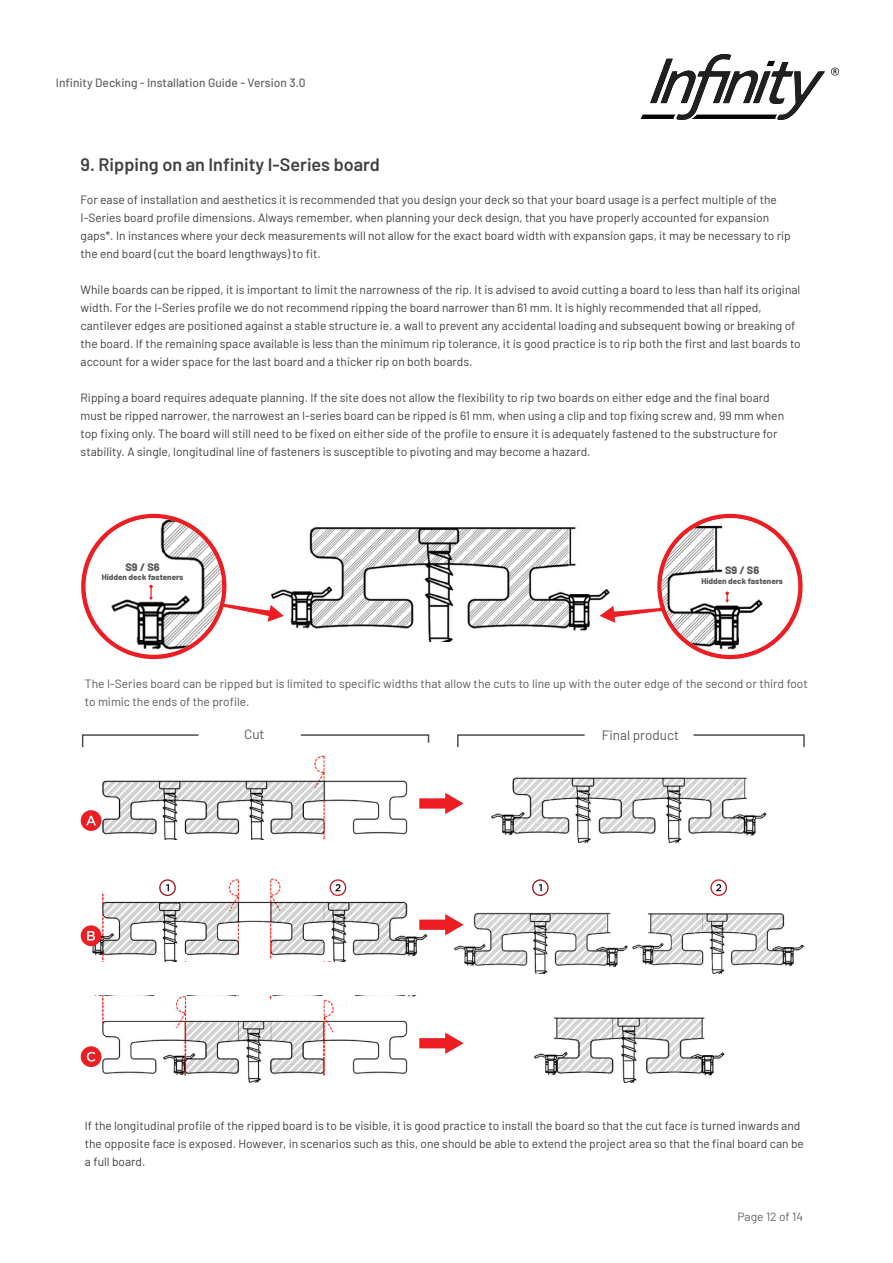
<style>
.page{position:relative;width:893px;height:1263px;background:#fff}
.page>*{position:absolute;margin:0;border:0;box-sizing:border-box;transform-origin:0 0}
.t1{font:600 18px "Barlow";color:#414042}
.t2{font:13.5px "Barlow";color:#58595b}
.t3{font:12px/18px "Barlow";color:#414042}
.t4{font:12px/18px "Barlow";color:#58595b}
.t5{font:500 12px "Barlow";color:#636466}
.t6{font:12px "Barlow";color:#636466}
.t7{font:800 10.8px "Barlow";color:#58595b}
.t8{font:800 8.1px "Barlow";color:#58595b}
</style>
<div class="page">
<svg style="left:641px;top:54px;width:184px;height:66px"></svg>
<svg style="left:831px;top:68px;width:8px;height:8px"></svg>
<img style="left:81px;top:755px;width:327px;height:84px">
<img style="left:81px;top:995px;width:335px;height:87px">
<div style="left:81px;top:1046px;width:20px;height:21px;background:#ed1d24;border-radius:50%"></div>
<svg style="left:87px;top:1052px;width:8px;height:9px"></svg>
<div style="left:81px;top:810px;width:20px;height:21px;background:#ed1d24;border-radius:50%"></div>
<svg style="left:86px;top:816px;width:10px;height:9px"></svg>
<img style="left:81px;top:878px;width:347px;height:83px">
<hr style="left:162px;top:878px;width:16px;height:3px;background:#fff">
<hr style="left:250px;top:878px;width:15px;height:3px;background:#fff">
<hr style="left:317px;top:878px;width:16px;height:3px;background:#fff">
<svg style="left:322px;top:959px;width:8px;height:2px"></svg>
<div style="left:177px;top:954px;width:9px;height:7px;background:#fff"></div>
<div style="left:163px;top:995px;width:14px;height:7px;background:#fff"></div>
<div style="left:163px;top:1001px;width:13px;height:7px;background:#fff"></div>
<div style="left:333px;top:995px;width:13px;height:10px;background:#fff"></div>
<div style="left:81px;top:925px;width:20px;height:21px;background:#ed1d24;border-radius:50%"></div>
<svg style="left:87px;top:931px;width:8px;height:9px"></svg>
<div style="left:532px;top:879px;width:17px;height:17px;border:1px solid #fff;border-radius:50%"></div>
<svg style="left:539px;top:884px;width:3px;height:7px"></svg>
<div style="left:159px;top:879px;width:17px;height:17px;border:1px solid #fff;border-radius:50%"></div>
<svg style="left:166px;top:884px;width:3px;height:7px"></svg>
<div style="left:710px;top:879px;width:17px;height:17px;border:1px solid #fff;border-radius:50%"></div>
<svg style="left:716px;top:884px;width:5px;height:7px"></svg>
<div style="left:330px;top:879px;width:16px;height:17px;border:1px solid #fff;border-radius:50%"></div>
<svg style="left:335px;top:884px;width:5px;height:7px"></svg>
<svg style="left:419px;top:793px;width:45px;height:21px"></svg>
<svg style="left:419px;top:914px;width:34px;height:21px"></svg>
<svg style="left:419px;top:1032px;width:45px;height:22px"></svg>
<svg style="left:81px;top:734px;width:118px;height:14px"></svg>
<svg style="left:457px;top:734px;width:128px;height:14px"></svg>
<svg style="left:300px;top:734px;width:130px;height:9px"></svg>
<svg style="left:693px;top:734px;width:112px;height:14px"></svg>
<img style="left:491px;top:777px;width:276px;height:67px">
<img style="left:534px;top:1017px;width:191px;height:65px">
<img style="left:453px;top:913px;width:175px;height:60px">
<img style="left:632px;top:913px;width:173px;height:60px">
<img style="left:270px;top:527px;width:340px;height:114px">
<svg style="left:222px;top:595px;width:62px;height:27px"></svg>
<svg style="left:81px;top:514px;width:145px;height:145px"></svg>
<div style="left:86px;top:518px;width:136px;height:137px;background:#fff;border-radius:50%"></div>
<img style="left:108px;top:518px;width:114px;height:133px">
<svg style="left:149px;top:585px;width:4px;height:15px"></svg>
<svg style="left:599px;top:604px;width:62px;height:19px"></svg>
<svg style="left:657px;top:514px;width:146px;height:145px"></svg>
<div style="left:662px;top:518px;width:136px;height:137px;background:#fff;border-radius:50%"></div>
<img style="left:662px;top:518px;width:113px;height:137px">
<svg style="left:725px;top:591px;width:4px;height:12px"></svg>
<p class="t5" style="left:56px;top:74px;width:251px">Infinity Decking - Installation Guide - Version 3.0</p>
<h1 class="t1" style="left:81px;top:152px;width:301px">9. Ripping on an Infinity I-Series board</h1>
<p class="t3" style="left:81px;top:191px;width:712px">For ease of installation and aesthetics it is recommended that you design your deck so that your board usage is a perfect multiple of the I-Series board profile dimensions. Always remember, when planning your deck design, that you have properly accounted for expansion gaps*. In instances where your deck measurements will not allow for the exact board width with expansion gaps, it may be necessary to rip the end board (cut the board lengthways) to fit.</p>
<p class="t3" style="left:81px;top:281px;width:722px">While boards can be ripped, it is important to limit the narrowness of the rip. It is advised to avoid cutting a board to less than half its original width. For the I-Series profile we do not recommend ripping the board narrower than 61 mm. It is highly recommended that all ripped, cantilever edges are positioned against a stable structure ie. a wall to prevent any accidental loading and subsequent bowing or breaking of the board. If the remaining space available is less than the minimum rip tolerance, it is good practice is to rip both the first and last boards to account for a wider space for the last board and a thicker rip on both boards.</p>
<p class="t3" style="left:81px;top:388px;width:705px">Ripping a board requires adequate planning. If the site does not allow the flexibility to rip two boards on either edge and the final board must be ripped narrower, the narrowest an I-series board can be ripped is 61 mm, when using a clip and top fixing screw and, 99 mm when top fixing only. The board will still need to be fixed on either side of the profile to ensure it is adequately fastened to the substructure for stability. A single, longitudinal line of fasteners is susceptible to pivoting and may become a hazard.</p>
<p class="t7" style="left:125px;top:561px;width:36px">S9 / S6</p>
<p class="t8" style="left:102px;top:573px;width:83px">Hidden deck fasteners</p>
<p class="t7" style="left:725px;top:564px;width:36px">S9 / S6</p>
<p class="t8" style="left:701px;top:577px;width:83px">Hidden deck fasteners</p>
<p class="t4" style="left:85px;top:674px;width:724px">The I-Series board can be ripped but is limited to specific widths that allow the cuts to line up with the outer edge of the second or third foot to mimic the ends of the profile.</p>
<p class="t2" style="left:244px;top:729px;width:22px">Cut</p>
<p class="t2" style="left:602px;top:730px;width:79px">Final product</p>
<p class="t3" style="left:85px;top:1115px;width:720px">If the longitudinal profile of the ripped board is to be visible, it is good practice to install the board so that the cut face is turned inwards and the opposite face is exposed. However, in scenarios such as this, one should be able to extend the project area so that the final board can be a full board.</p>
<p class="t6" style="left:738px;top:1212px;width:67px">Page 12 of 14</p>
</div>
